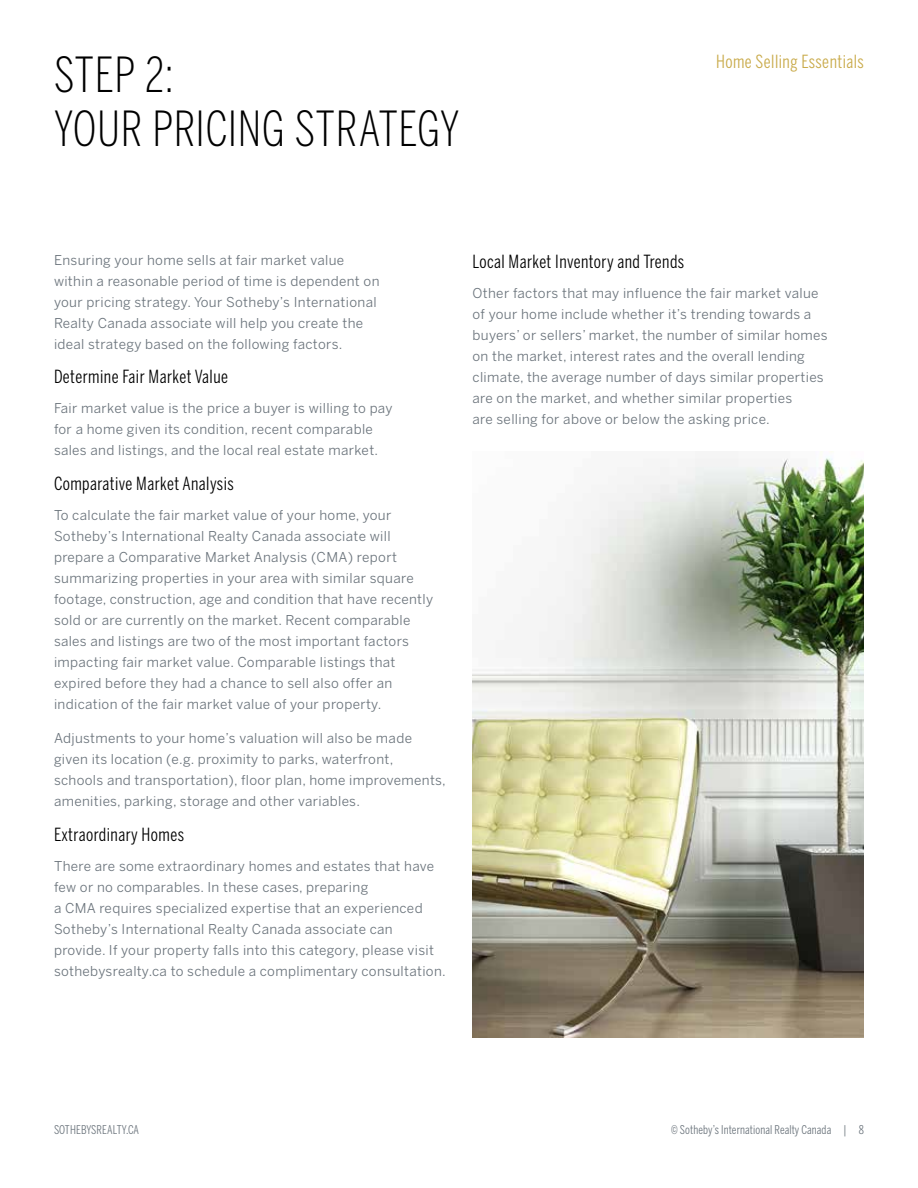
<style>
.page{position:relative;width:918px;height:1188px;background:#fff}
.page>*{position:absolute;margin:0;border:0;box-sizing:border-box;transform-origin:0 0}
.t1{font:300 48px/54px "Benton Sans Compressed";letter-spacing:.01em;color:#000}
.t2{font:18px "Benton Sans Compressed";letter-spacing:.025em;color:#000}
.t3{font:18px "Benton Sans Compressed";letter-spacing:.025em;color:#c9aa4a}
.t4{font:13.5px/21px "Benton Sans";letter-spacing:.025em;color:#6a737b}
.t5{font:12px "Benton Sans Compressed";letter-spacing:.01em;color:#6a737b}
</style>
<div class="page">
<img style="left:472px;top:452px;width:392px;height:585px">
<h1 class="t1" style="left:54px;top:47px;width:407px">STEP 2:<br>YOUR PRICING STRATEGY</h1>
<h2 class="t3" style="left:716px;top:51px;width:149px">Home Selling Essentials</h2>
<p class="t4" style="left:54px;top:249px;width:327px">Ensuring your home sells at fair market value within a reasonable period of time is dependent on your pricing strategy. Your Sotheby’s International Realty Canada associate will help you create the ideal strategy based on the following factors.</p>
<h2 class="t2" style="left:54px;top:366px;width:176px">Determine Fair Market Value</h2>
<p class="t4" style="left:54px;top:398px;width:340px">Fair market value is the price a buyer is willing to pay for a home given its condition, recent comparable sales and listings, and the local real estate market.</p>
<h2 class="t2" style="left:54px;top:472px;width:181px">Comparative Market Analysis</h2>
<p class="t4" style="left:54px;top:504px;width:381px">To calculate the fair market value of your home, your Sotheby’s International Realty Canada associate will prepare a Comparative Market Analysis (CMA) report summarizing properties in your area with similar square footage, construction, age and condition that have recently sold or are currently on the market. Recent comparable sales and listings are two of the most important factors impacting fair market value. Comparable listings that expired before they had a chance to sell also offer an indication of the fair market value of your property.</p>
<p class="t4" style="left:54px;top:728px;width:393px">Adjustments to your home’s valuation will also be made given its location (e.g. proximity to parks, waterfront, schools and transportation), floor plan, home improvements, amenities, parking, storage and other variables.</p>
<h2 class="t2" style="left:54px;top:823px;width:132px">Extraordinary Homes</h2>
<p class="t4" style="left:54px;top:855px;width:393px">There are some extraordinary homes and estates that have few or no comparables. In these cases, preparing<br>a CMA requires specialized expertise that an experienced Sotheby’s International Realty Canada associate can provide. If your property falls into this category, please visit sothebysrealty.ca to schedule a complimentary consultation.</p>
<h2 class="t2" style="left:472px;top:251px;width:213px">Local Market Inventory and Trends</h2>
<p class="t4" style="left:472px;top:282px;width:357px">Other factors that may influence the fair market value of your home include whether it’s trending towards a buyers’ or sellers’ market, the number of similar homes on the market, interest rates and the overall lending climate, the average number of days similar properties are on the market, and whether similar properties<br>are selling for above or below the asking price.</p>
<p class="t5" style="left:54px;top:1122px;width:87px">SOTHEBYSREALTY.CA</p>
<p class="t5" style="left:671px;top:1122px;width:194px">© Sotheby’s International Realty Canada | 8</p>
</div>
